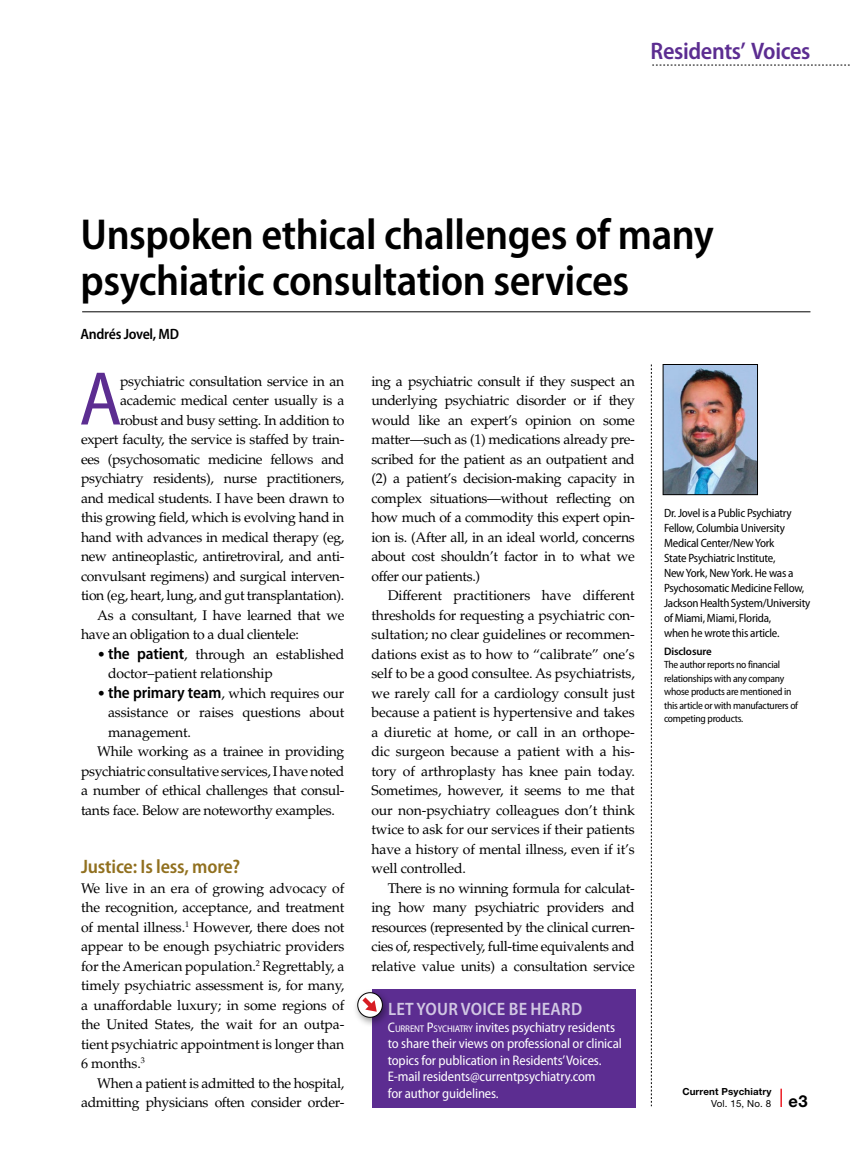
<style>
.page{position:relative;width:851px;height:1161px;background:#fff}
.page>*{position:absolute;margin:0;border:0;box-sizing:border-box;transform-origin:0 0}
.body_dropcap{font:semi-condensed 76.8px "Myriad Pro";color:#5c2d91}
.t1{font:600 semi-condensed 43.5px/46.5px "Myriad Pro";letter-spacing:-.01em;color:#000}
.t2{font:600 semi-condensed 24px "Myriad Pro";letter-spacing:-.015em;color:#5c2d91}
.sub2{font:600 semi-condensed 19.5px "Myriad Pro";letter-spacing:-.01em;color:#91701f}
.t3{font:600 semi-condensed 18px "Myriad Pro";letter-spacing:.01em;color:#d1c7e3}
.t4{font:700 16.5px "Helvetica Neue LT Std";color:#000}
.bbody_byline{font:600 semi-condensed 15px "Myriad Pro";letter-spacing:-.02em;color:#000}
.body_indent{font:14.1px/19.5px "Palatino LT Std";letter-spacing:-.025em;color:#000;text-align:justify}
.body_dropcap-2{font:14.1px/19.5px "Palatino LT Std";letter-spacing:-.025em;color:#000;text-align:right}
.body{font:14.1px/19.5px "Palatino LT Std";letter-spacing:-.01em;color:#000;text-align:justify}
.t5{font:semi-condensed 13.8px/16.5px "Myriad Pro";letter-spacing:-.01em;color:#fff}
.body_af{font:semi-condensed 12px/15px "Myriad Pro";letter-spacing:-.02em;color:#000}
.bbody_disclosure{font:600 10.8px "Myriad Pro";letter-spacing:-.01em;color:#000}
.disclosure{font:semi-condensed 10.5px/13.5px "Myriad Pro";letter-spacing:-.025em;color:#000}
.t6{font:700 9.75px "Helvetica Neue LT Std";letter-spacing:.015em;color:#000}
.t7{font:9.75px "Helvetica Neue LT Std";letter-spacing:.015em;color:#000}
.s1{font-family:"Myriad Pro";font-weight:600;font-stretch:semi-condensed;font-size:16.5px}
.s2{font-style:inherit}
.s3{font-size:9.75px}
</style>
<div class="page">
<svg style="left:780px;top:1089px;width:1px;height:18px"></svg>
<svg style="left:651px;top:364px;width:1px;height:742px"></svg>
<hr style="left:82px;top:312px;width:728px;height:1px;background:#000">
<svg style="left:652px;top:65px;width:198px;height:1px"></svg>
<div style="left:372px;top:989px;width:263px;height:119px;background:#5c2d91"></div>
<div style="left:352px;top:989px;width:40px;height:39px;background:#000;opacity:.4"></div>
<div style="left:358px;top:993px;width:24px;height:24px;background:#fff;border-radius:50%"></div>
<div style="left:357px;top:992px;width:26px;height:26px;border:1px solid #000;border-radius:50%"></div>
<svg style="left:362px;top:997px;width:15px;height:15px"></svg>
<img style="left:665px;top:366px;width:90px;height:127px">
<div style="left:663px;top:364px;width:94px;height:131px;border:1px solid #000"></div>
<h3 class="t2" style="left:650px;top:35px;width:161px">Residents’ Voices</h3>
<p class="t1" style="left:81px;top:210px;width:635px">Unspoken ethical challenges of many psychiatric consultation services</p>
<p class="bbody_byline" style="left:81px;top:324px;width:100px">Andrés Jovel, MD</p>
<p class="body_dropcap" style="left:79px;top:352px;width:44px">A</p>
<p class="body_dropcap-2" style="left:81px;top:371px;width:265px">psychiatric consultation service in an academic medical center usually is a robust and busy setting. In addition to expert faculty, the service is staffed by train&shy;ees (psychosomatic medicine fellows and psychiatry residents), nurse practitioners, and medical students. I have been drawn to this growing field, which is evolving hand in hand with advances in medical therapy (eg, new antineoplastic, antiretroviral, and anti&shy;convulsant regimens) and surgical interven&shy;tion (eg, heart, lung, and gut transplantation).</p>
<p class="body_indent" style="left:81px;top:605px;width:265px;text-indent:16px">As a consultant, I have learned that we have an obligation to a dual clientele:</p>
<p class="body_indent" style="left:108px;top:644px;width:238px;text-indent:-11px">• <span class="s1">the patient</span>, through an established doctor–patient relationship</p>
<p class="body_indent" style="left:108px;top:683px;width:238px;text-indent:-11px">• <span class="s1">the primary team</span>, which requires our assistance or raises questions about management.</p>
<p class="body_indent" style="left:81px;top:742px;width:265px;text-indent:16px">While working as a trainee in providing psychiatric consultative services, I have noted a number of ethical challenges that consul&shy;tants face. Below are noteworthy examples.</p>
<p class="sub2" style="left:81px;top:854px;width:161px">Justice: Is less, more?</p>
<p class="body" style="left:81px;top:878px;width:265px">We live in an era of growing advocacy of the recognition, acceptance, and treatment of mental illness.<sup>1</sup> However, there does not appear to be enough psychiatric providers for the American population.<sup>2</sup> Regrettably, a timely psychiatric assessment is, for many, a unaffordable luxury; in some regions of the United States, the wait for an outpa&shy;tient psychiatric appointment is longer than 6 months.<sup>3</sup></p>
<p class="body_indent" style="left:81px;top:1073px;width:265px;text-align:right">When a patient is admitted to the hospital, admitting physicians often consider order-</p>
<p class="body_indent" style="left:371px;top:371px;width:265px">ing a psychiatric consult if they suspect an underlying psychiatric disorder or if they would like an expert’s opinion on some matter—such as (1) medications already pre&shy;scribed for the patient as an outpatient and (2) a patient’s decision-making capacity in complex situations—without reflecting on how much of a commodity this expert opin&shy;ion is. (After all, in an ideal world, concerns about cost shouldn’t factor in to what we offer our patients.)</p>
<p class="body_indent" style="left:371px;top:586px;width:265px;text-indent:16px">Different practitioners have different thresholds for requesting a psychiatric con&shy;sultation; no clear guidelines or recommen&shy;dations exist as to how to “calibrate” one’s self to be a good consultee. As psychiatrists, we rarely call for a cardiology consult just because a patient is hypertensive and takes a diuretic at home, or call in an orthope&shy;dic surgeon because a patient with a his&shy;tory of arthroplasty has knee pain today.<br>Sometimes, however, it seems to me that our non-psychiatry colleagues don’t think twice to ask for our services if their patients have a history of mental illness, even if it’s well controlled.</p>
<p class="body_indent" style="left:371px;top:878px;width:265px;text-indent:16px">There is no winning formula for calculat&shy;ing how many psychiatric providers and resources (represented by the clinical curren&shy;cies of, respectively, full-time equivalents and relative value units) a consultation service</p>
<p class="t3" style="left:388px;top:998px;width:196px">LET YOUR VOICE BE HEARD</p>
<p class="t5" style="left:388px;top:1018px;width:235px"><span class="s2">C</span><span class="s3">URRENT</span> <span class="s2">P</span><span class="s3">SYCHIATRY</span> invites psychiatry residents to share their views on professional or clinical topics for publication in Residents’Voices.<br>E-mail residents@currentpsychiatry.com<br>for author guidelines.</p>
<p class="body_af" style="left:664px;top:505px;width:142px">Dr. Jovel is a Public Psychiatry<br>Fellow, Columbia University<br>Medical Center/New York<br>State Psychiatric Institute,<br>New York, New York. He was a<br>Psychosomatic Medicine Fellow,</p>
<p class="body_af" style="left:664px;top:595px;width:148px">Jackson Health System/University of Miami, Miami, Florida,<br>when he wrote this article.</p>
<p class="bbody_disclosure" style="left:664px;top:644px;width:49px">Disclosure</p>
<p class="disclosure" style="left:664px;top:658px;width:136px">The author reports no financial relationships with any company whose products are mentioned in this article or with manufacturers of competing products.</p>
<p class="t6" style="left:682px;top:1085px;width:90px">Current Psychiatry</p>
<p class="t7" style="left:711px;top:1098px;width:62px">Vol. 15, No. 8</p>
<p class="t4" style="left:788px;top:1091px;width:20px">e3</p>
</div>
